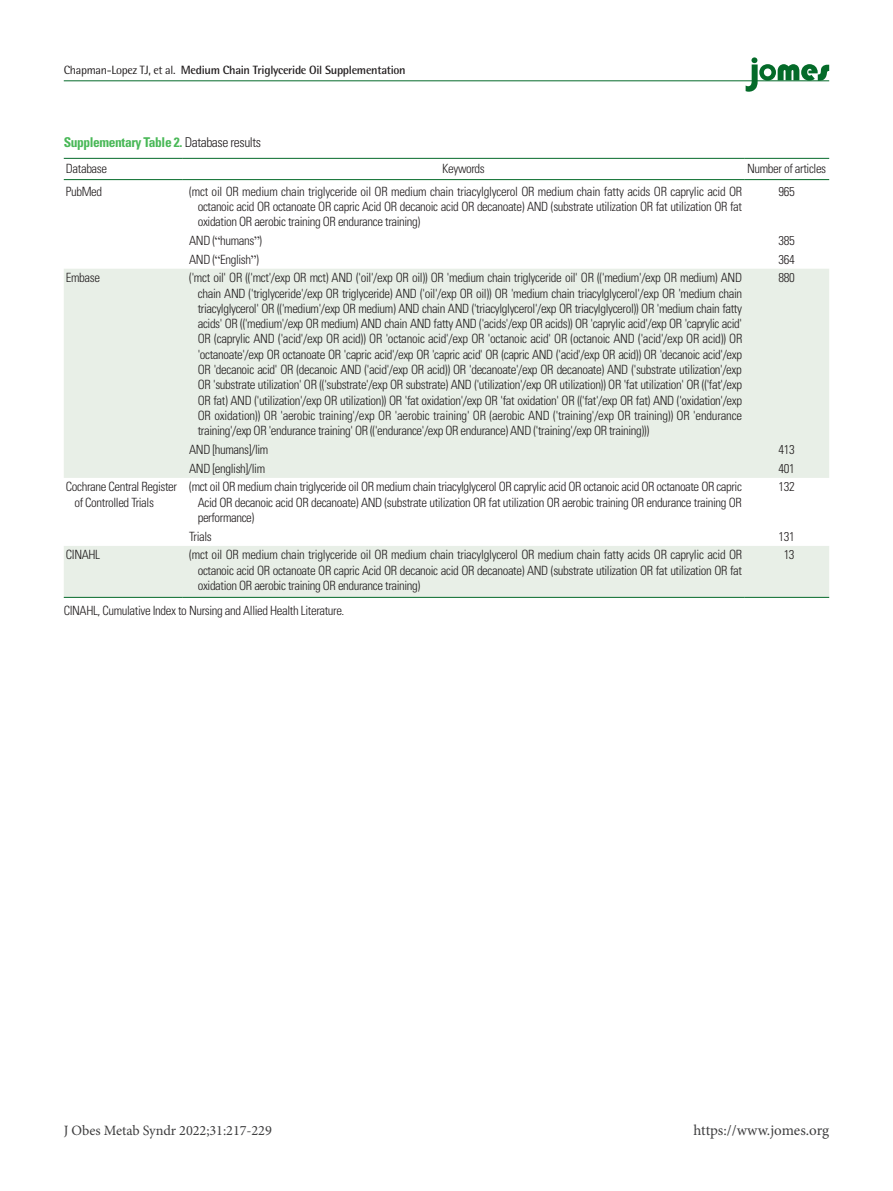
<style>
.page{position:relative;width:893px;height:1191px;background:#fff}
.page>*{position:absolute;margin:0;border:0;box-sizing:border-box;transform-origin:0 0}
.t1{font:15px "Minion Pro";letter-spacing:-.005em;color:#3e3e3f}
.t2{font:14.25px "Minion Pro";letter-spacing:-.005em;color:#3e3e3f}
.표그림제목{font:700 condensed 13.5px "Univers LT Std";letter-spacing:-.03em;color:#49b857}
.표본문{font:300 condensed 12.75px/15.3px "Univers LT Std";letter-spacing:-.03em;color:#231f20;text-align:justify}
.t3{font:700 12px "Rotis Semi Sans Std";letter-spacing:-.025em;color:#231f20}
.s1{font-weight:400}
.s2{font-weight:300;color:#231f20}
.s3{font-family:"Times New Roman";font-weight:400;font-stretch:normal}
</style>
<div class="page">
<hr style="left:64px;top:80px;width:765px;height:1px;background:#046a29">
<svg style="left:746px;top:57px;width:83px;height:35px"></svg>
<svg style="left:64px;top:269px;width:765px;height:328px;fill:#e8efe7"></svg>
<hr style="left:64px;top:158px;width:119px;height:1px;background:#046a29">
<hr style="left:183px;top:158px;width:561px;height:1px;background:#046a29">
<hr style="left:744px;top:158px;width:85px;height:1px;background:#046a29">
<hr style="left:64px;top:179px;width:119px;height:1px;background:#046a29">
<hr style="left:183px;top:179px;width:561px;height:1px;background:#046a29">
<hr style="left:744px;top:179px;width:85px;height:1px;background:#046a29">
<hr style="left:64px;top:597px;width:119px;height:1px;background:#046a29">
<hr style="left:183px;top:597px;width:561px;height:1px;background:#046a29">
<hr style="left:744px;top:597px;width:85px;height:1px;background:#046a29">
<p class="t3" style="left:64px;top:62px;width:343px"><span class="s1">Chapman-Lopez TJ, et al.</span> Medium Chain Triglyceride Oil Supplementation</p>
<p class="표그림제목" style="left:64px;top:134px;width:199px">Supplementary Table 2. <span class="s2">Database results</span></p>
<p class="표본문" style="left:66px;top:161px;width:43px">Database</p>
<p class="표본문" style="left:442px;top:161px;width:44px">Keywords</p>
<p class="표본문" style="left:747px;top:161px;width:81px">Number of articles</p>
<p class="표본문" style="left:66px;top:183px;width:38px">PubMed</p>
<p class="표본문" style="left:198px;top:183px;width:546px;text-indent:-9px">(mct oil OR medium chain triglyceride oil OR medium chain triacylglycerol OR medium chain fatty acids OR caprylic acid OR octanoic acid OR octanoate OR capric Acid OR decanoic acid OR decanoate) AND (substrate utilization OR fat utilization OR fat oxidation OR aerobic training OR endurance training)</p>
<p class="표본문" style="left:779px;top:183px;width:18px">965</p>
<p class="표본문" style="left:189px;top:233px;width:74px">AND (<span class="s3">“</span>humans<span class="s3">”</span>)</p>
<p class="표본문" style="left:779px;top:233px;width:18px">385</p>
<p class="표본문" style="left:189px;top:251px;width:71px">AND (<span class="s3">“</span>English<span class="s3">”</span>)</p>
<p class="표본문" style="left:779px;top:251px;width:18px">364</p>
<p class="표본문" style="left:66px;top:270px;width:36px">Embase</p>
<p class="표본문" style="left:198px;top:270px;width:546px;text-indent:-9px">('mct oil' OR (('mct'/exp OR mct) AND ('oil'/exp OR oil)) OR 'medium chain triglyceride oil' OR (('medium'/exp OR medium) AND chain AND ('triglyceride'/exp OR triglyceride) AND ('oil'/exp OR oil)) OR 'medium chain triacylglycerol'/exp OR 'medium chain triacylglycerol' OR (('medium'/exp OR medium) AND chain AND ('triacylglycerol'/exp OR triacylglycerol)) OR 'medium chain fatty acids' OR (('medium'/exp OR medium) AND chain AND fatty AND ('acids'/exp OR acids)) OR 'caprylic acid'/exp OR 'caprylic acid' OR (caprylic AND ('acid'/exp OR acid)) OR 'octanoic acid'/exp OR 'octanoic acid' OR (octanoic AND ('acid'/exp OR acid)) OR 'octanoate'/exp OR octanoate OR 'capric acid'/exp OR 'capric acid' OR (capric AND ('acid'/exp OR acid)) OR 'decanoic acid'/exp OR 'decanoic acid' OR (decanoic AND ('acid'/exp OR acid)) OR 'decanoate'/exp OR decanoate) AND ('substrate utilization'/exp OR 'substrate utilization' OR (('substrate'/exp OR substrate) AND ('utilization'/exp OR utilization)) OR 'fat utilization' OR (('fat'/exp OR fat) AND ('utilization'/exp OR utilization)) OR 'fat oxidation'/exp OR 'fat oxidation' OR (('fat'/exp OR fat) AND ('oxidation'/exp OR oxidation)) OR 'aerobic training'/exp OR 'aerobic training' OR (aerobic AND ('training'/exp OR training)) OR 'endurance training'/exp OR 'endurance training' OR (('endurance'/exp OR endurance) AND ('training'/exp OR training)))</p>
<p class="표본문" style="left:779px;top:270px;width:18px">880</p>
<p class="표본문" style="left:189px;top:442px;width:81px">AND [humans]/lim</p>
<p class="표본문" style="left:779px;top:442px;width:18px">413</p>
<p class="표본문" style="left:189px;top:460px;width:78px">AND [english]/lim</p>
<p class="표본문" style="left:779px;top:460px;width:18px">401</p>
<p class="표본문" style="left:74px;top:479px;width:104px;text-indent:-9px">Cochrane Central Register of Controlled Trials</p>
<p class="표본문" style="left:198px;top:479px;width:546px;text-indent:-9px">(mct oil OR medium chain triglyceride oil OR medium chain triacylglycerol OR caprylic acid OR octanoic acid OR octanoate OR capric Acid OR decanoic acid OR decanoate) AND (substrate utilization OR fat utilization OR aerobic training OR endurance training OR performance)</p>
<p class="표본문" style="left:779px;top:479px;width:18px">132</p>
<p class="표본문" style="left:189px;top:528px;width:24px">Trials</p>
<p class="표본문" style="left:779px;top:528px;width:18px">131</p>
<p class="표본문" style="left:66px;top:547px;width:36px">CINAHL</p>
<p class="표본문" style="left:198px;top:547px;width:546px;text-indent:-9px">(mct oil OR medium chain triglyceride oil OR medium chain triacylglycerol OR medium chain fatty acids OR caprylic acid OR octanoic acid OR octanoate OR capric Acid OR decanoic acid OR decanoate) AND (substrate utilization OR fat utilization OR fat oxidation OR aerobic training OR endurance training)</p>
<p class="표본문" style="left:784px;top:547px;width:12px">13</p>
<p class="표본문" style="left:64px;top:602px;width:282px">CINAHL, Cumulative Index to Nursing and Allied Health Literature.</p>
<p class="t2" style="left:64px;top:1120px;width:210px">J Obes Metab Syndr 2022;31:217-229</p>
<p class="t1" style="left:693px;top:1120px;width:137px">https://www.jomes.org</p>
</div>
